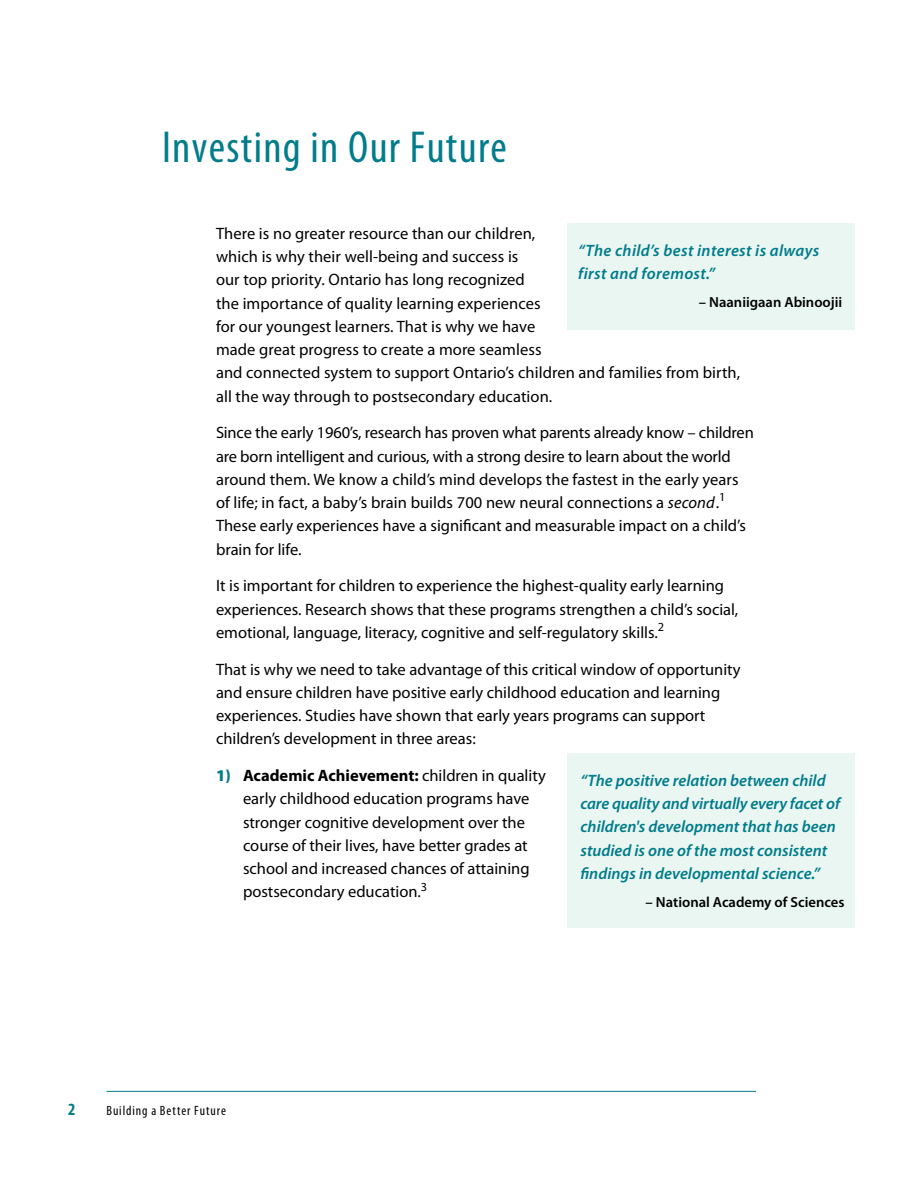
<style>
.page{position:relative;width:918px;height:1188px;background:#fff}
.page>*{position:absolute;margin:0;border:0;box-sizing:border-box;transform-origin:0 0}
.t1{font:condensed 45px "Myriad Pro";letter-spacing:.03em;color:#007c8a}
.t2{font:700 condensed 17.25px "Myriad Pro";color:#007c8a}
.t3{font:16.5px/23.2px "Myriad Pro";color:#000}
.t4{font:italic 600 16.5px/23.2px "Myriad Pro";color:#007c8a}
.t5{font:italic 600 16.5px/23.2px "Myriad Pro";letter-spacing:.02em;color:#007c8a}
.t6{font:600 14.7px "Myriad Pro";color:#000}
.t7{font:condensed 13.5px "Myriad Pro";letter-spacing:.065em;color:#000}
.s1{font-style:italic}
.s2{font-weight:900;color:#007c8b}
.s3{font-weight:700}
</style>
<div class="page">
<hr style="left:106px;top:1091px;width:650px;height:1px;background:#007c8a">
<div style="left:567px;top:223px;width:288px;height:107px;background:#eaf6f2"></div>
<div style="left:567px;top:754px;width:288px;height:174px;background:#eaf6f2"></div>
<h1 class="t1" style="left:162px;top:122px;width:346px">Investing in Our Future</h1>
<p class="t3" style="left:216px;top:222px;width:526px">There is no greater resource than our children,<br>which is why their well-being and success is<br>our top priority. Ontario has long recognized<br>the importance of quality learning experiences<br>for our youngest learners. That is why we have<br>made great progress to create a more seamless<br>and connected system to support Ontario’s children and families from birth, all the way through to postsecondary education.</p>
<p class="t3" style="left:216px;top:421px;width:539px">Since the early 1960’s, research has proven what parents already know – children are born intelligent and curious, with a strong desire to learn about the world around them. We know a child’s mind develops the fastest in the early years of life; in fact, a baby’s brain builds 700 new neural connections a <span class="s1">second</span>.<sup>1<br></sup>These early experiences have a significant and measurable impact on a child’s brain for life.</p>
<p class="t3" style="left:216px;top:574px;width:524px">It is important for children to experience the highest-quality early learning experiences. Research shows that these programs strengthen a child’s social, emotional, language, literacy, cognitive and self-regulatory skills.<sup>2</sup></p>
<p class="t3" style="left:216px;top:658px;width:526px">That is why we need to take advantage of this critical window of opportunity and ensure children have positive early childhood education and learning experiences. Studies have shown that early years programs can support children’s development in three areas:</p>
<p class="t3" style="left:243px;top:764px;width:304px;text-indent:-27px"><span class="s2">1)</span> <span class="s3">Academic Achievement:</span> children in quality early childhood education programs have stronger cognitive development over the course of their lives, have better grades at school and increased chances of attaining postsecondary education.<sup>3</sup></p>
<p class="t5" style="left:578px;top:239px;width:243px">“The child’s best interest is always first and foremost.”</p>
<p class="t6" style="left:699px;top:294px;width:145px">– Naaniigaan Abinoojii</p>
<p class="t4" style="left:580px;top:769px;width:261px">“The positive relation between child care quality and virtually every facet of children's development that has been studied is one of the most consistent findings in developmental science.”</p>
<p class="t6" style="left:646px;top:893px;width:200px">– National Academy of Sciences</p>
<p class="t2" style="left:68px;top:1099px;width:9px">2</p>
<p class="t7" style="left:106px;top:1103px;width:121px">Building a Better Future</p>
</div>
